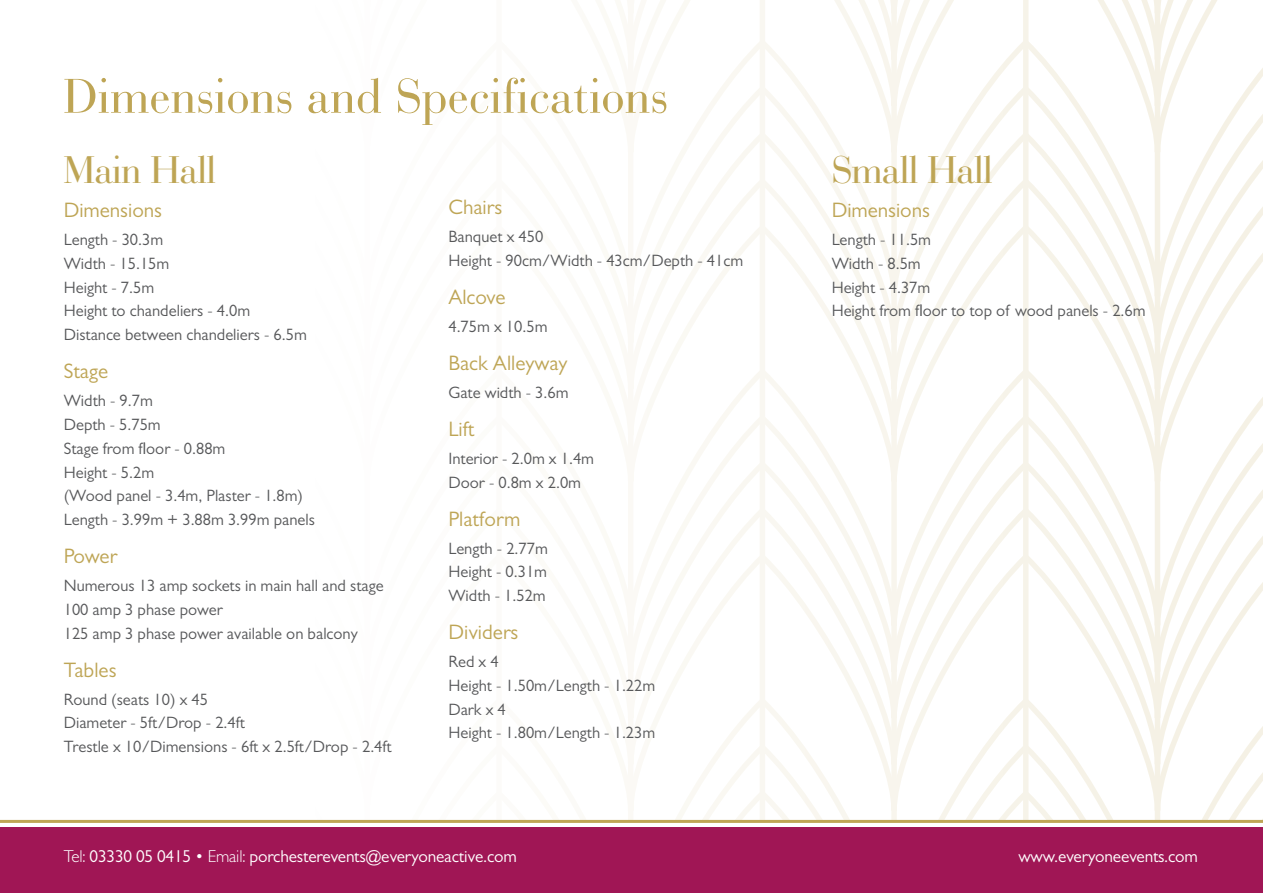
<style>
.page{position:relative;width:1263px;height:893px;background:#fff}
.page>*{position:absolute;margin:0;border:0;box-sizing:border-box;transform-origin:0 0}
.Main_para_header{font:51px "Bauer Bodoni BT";letter-spacing:.02em;color:#bea555}
.BODY_COPY{font:40.5px "Bauer Bodoni BT";color:#bea555}
.Dims_para_header{font:21px "Gill Sans MT Pro";color:#bea555}
.t1{font:17.25px "Gill Sans MT Pro";letter-spacing:-.01em;color:#fff}
.Dims_copy{font:16.5px "Gill Sans MT Pro";color:#57585a}
.s1{font-weight:300}
</style>
<div class="page">
<div style="left:0;top:827px;width:1263px;height:66px;background:#a01655"></div>
<hr style="left:0;top:820px;width:1263px;height:3px;background:#bea555">
<svg style="left:647px;top:19px;width:560px;height:16px"></svg>
<svg style="left:653px;top:0;width:564px;height:19px"></svg>
<svg style="left:647px;top:302px;width:587px;height:46px"></svg>
<svg style="left:647px;top:35px;width:616px;height:267px"></svg>
<svg style="left:647px;top:631px;width:587px;height:46px"></svg>
<svg style="left:647px;top:364px;width:616px;height:267px"></svg>
<svg style="left:1px;top:693px;width:1262px;height:127px"></svg>
<div style="left:1155px;top:0;width:5px;height:820px;background:#f5f1e5"></div>
<div style="left:891px;top:0;width:6px;height:820px;background:#f8f5ed"></div>
<div style="left:628px;top:0;width:5px;height:820px;background:#fbf9f5"></div>
<div style="left:365px;top:0;width:5px;height:820px;background:#fefdfd"></div>
<div style="left:101px;top:0;width:6px;height:820px;background:#fff"></div>
<div style="left:1023px;top:0;width:5px;height:820px;background:#f6f3e9"></div>
<div style="left:760px;top:0;width:5px;height:820px;background:#f9f7f1"></div>
<div style="left:496px;top:0;width:6px;height:820px;background:#fcfbf9"></div>
<div style="left:233px;top:0;width:5px;height:820px;background:#fff"></div>
<p class="Main_para_header" style="left:64px;top:65px;width:605px">Dimensions and Specifications</p>
<p class="BODY_COPY" style="left:64px;top:145px;width:153px">Main Hall</p>
<p class="Dims_para_header" style="left:64px;top:198px;width:100px">Dimensions</p>
<p class="Dims_copy" style="left:64px;top:230px;width:101px">Length - 30.3m</p>
<p class="Dims_copy" style="left:64px;top:254px;width:107px">Width - 15.15m</p>
<p class="Dims_copy" style="left:64px;top:277px;width:92px">Height - 7.5m</p>
<p class="Dims_copy" style="left:64px;top:301px;width:188px">Height to chandeliers - 4.0m</p>
<p class="Dims_copy" style="left:64px;top:325px;width:244px">Distance between chandeliers - 6.5m</p>
<p class="Dims_para_header" style="left:64px;top:359px;width:46px">Stage</p>
<p class="Dims_copy" style="left:64px;top:391px;width:91px">Width - 9.7m</p>
<p class="Dims_copy" style="left:64px;top:415px;width:98px">Depth - 5.75m</p>
<p class="Dims_copy" style="left:64px;top:438px;width:163px">Stage from floor - 0.88m</p>
<p class="Dims_copy" style="left:64px;top:462px;width:92px">Height - 5.2m</p>
<p class="Dims_copy" style="left:64px;top:486px;width:241px">(Wood panel - 3.4m, Plaster - 1.8m)</p>
<p class="Dims_copy" style="left:64px;top:510px;width:253px">Length - 3.99m + 3.88m 3.99m panels</p>
<p class="Dims_para_header" style="left:64px;top:543px;width:55px">Power</p>
<p class="Dims_copy" style="left:64px;top:576px;width:321px">Numerous 13 amp sockets in main hall and stage</p>
<p class="Dims_copy" style="left:64px;top:599px;width:160px">100 amp 3 phase power</p>
<p class="Dims_copy" style="left:64px;top:623px;width:295px">125 amp 3 phase power available on balcony</p>
<p class="Dims_para_header" style="left:64px;top:657px;width:54px">Tables</p>
<p class="Dims_copy" style="left:64px;top:689px;width:146px">Round (seats 10) x 45</p>
<p class="Dims_copy" style="left:64px;top:713px;width:183px">Diameter - 5ft/Drop - 2.4ft</p>
<p class="Dims_copy" style="left:64px;top:737px;width:329px">Trestle x 10/Dimensions - 6ft x 2.5ft/Drop - 2.4ft</p>
<p class="Dims_para_header" style="left:448px;top:194px;width:55px">Chairs</p>
<p class="Dims_copy" style="left:448px;top:227px;width:96px">Banquet x 450</p>
<p class="Dims_copy" style="left:448px;top:250px;width:296px">Height - 90cm/Width - 43cm/Depth - 41cm</p>
<p class="Dims_para_header" style="left:448px;top:284px;width:59px">Alcove</p>
<p class="Dims_copy" style="left:448px;top:316px;width:100px">4.75m x 10.5m</p>
<p class="Dims_para_header" style="left:448px;top:350px;width:121px">Back Alleyway</p>
<p class="Dims_copy" style="left:448px;top:382px;width:122px">Gate width - 3.6m</p>
<p class="Dims_para_header" style="left:448px;top:416px;width:27px">Lift</p>
<p class="Dims_copy" style="left:448px;top:448px;width:147px">Interior - 2.0m x 1.4m</p>
<p class="Dims_copy" style="left:448px;top:472px;width:134px">Door - 0.8m x 2.0m</p>
<p class="Dims_para_header" style="left:448px;top:506px;width:73px">Platform</p>
<p class="Dims_copy" style="left:448px;top:538px;width:101px">Length - 2.77m</p>
<p class="Dims_copy" style="left:448px;top:562px;width:100px">Height - 0.31m</p>
<p class="Dims_copy" style="left:448px;top:586px;width:99px">Width - 1.52m</p>
<p class="Dims_para_header" style="left:448px;top:619px;width:72px">Dividers</p>
<p class="Dims_copy" style="left:448px;top:652px;width:52px">Red x 4</p>
<p class="Dims_copy" style="left:448px;top:675px;width:208px">Height - 1.50m/Length - 1.22m</p>
<p class="Dims_copy" style="left:448px;top:699px;width:59px">Dark x 4</p>
<p class="Dims_copy" style="left:448px;top:723px;width:208px">Height - 1.80m/Length - 1.23m</p>
<p class="BODY_COPY" style="left:832px;top:145px;width:162px">Small Hall</p>
<p class="Dims_para_header" style="left:832px;top:198px;width:100px">Dimensions</p>
<p class="Dims_copy" style="left:832px;top:230px;width:101px">Length - 11.5m</p>
<p class="Dims_copy" style="left:832px;top:254px;width:91px">Width - 8.5m</p>
<p class="Dims_copy" style="left:832px;top:277px;width:100px">Height - 4.37m</p>
<p class="Dims_copy" style="left:832px;top:301px;width:315px">Height from floor to top of wood panels - 2.6m</p>
<p class="t1" style="left:64px;top:846px;width:454px"><span class="s1">Tel:</span> 03330 05 0415 <span class="s1">• Email:</span> porchesterevents@everyoneactive.com</p>
<p class="t1" style="left:1018px;top:846px;width:181px">www.everyoneevents.com</p>
</div>
